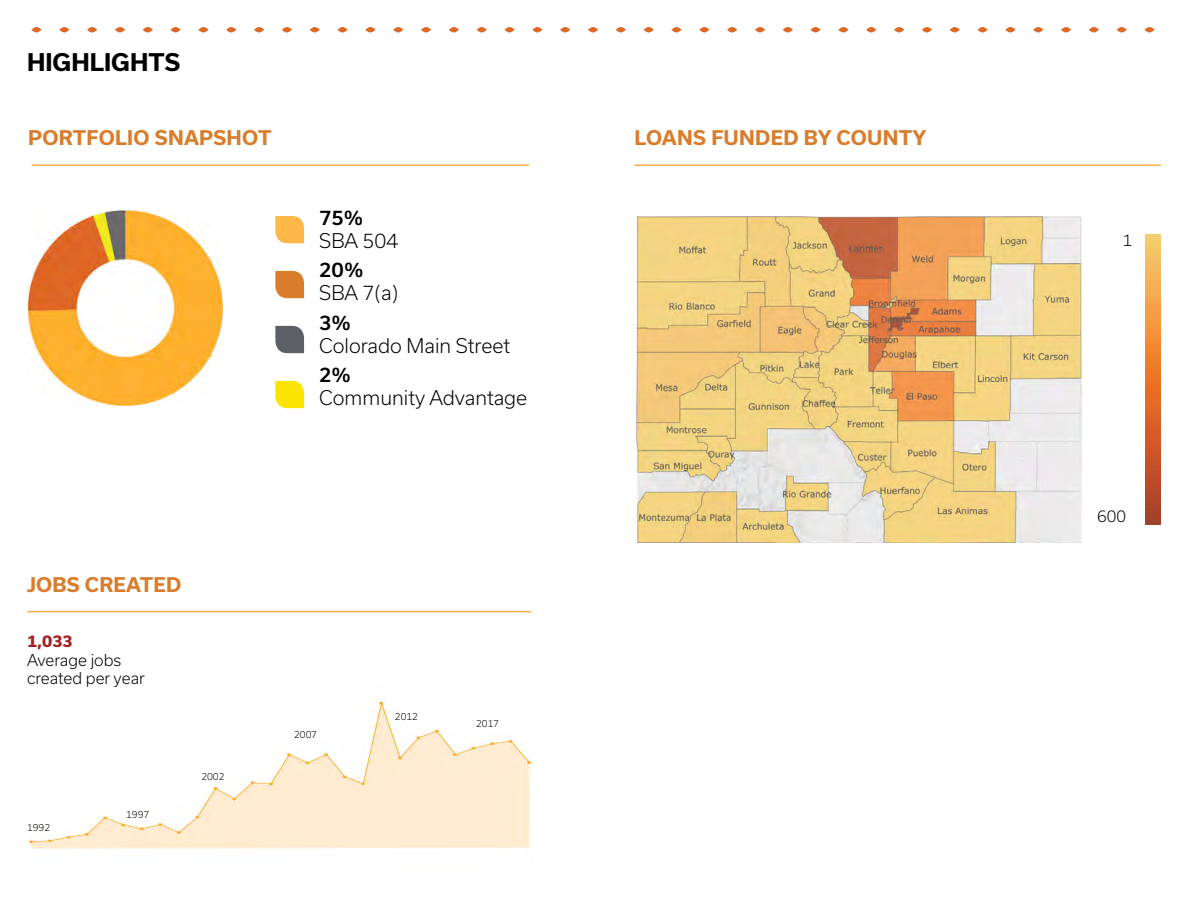
<style>
.page{position:relative;width:1188px;height:918px;background:#fff}
.page>*{position:absolute;margin:0;border:0;box-sizing:border-box;transform-origin:0 0}
.t1{font:700 23.25px "Usual";color:#000}
.t2{font:300 19.35px "Usual";color:#000}
.t3{font:700 19.35px "Usual";letter-spacing:.015em;color:#d97d2d}
.t4{font:500 19.35px "Usual";color:#000}
.t5{font:300 15.6px/18.8px "Usual";color:#000}
.t6{font:800 15.6px "Usual";color:#a32322}
.t7{font:300 9.45px "Usual";color:#000}
</style>
<div class="page">
<img style="left:28px;top:699px;width:504px;height:150px">
<hr style="left:32px;top:164px;width:497px;height:2px;background:#faaf42">
<img style="left:28px;top:210px;width:195px;height:196px">
<svg style="left:275px;top:216px;width:29px;height:27px"></svg>
<svg style="left:275px;top:271px;width:29px;height:27px"></svg>
<svg style="left:275px;top:326px;width:29px;height:27px"></svg>
<svg style="left:275px;top:381px;width:29px;height:27px"></svg>
<hr style="left:634px;top:164px;width:527px;height:2px;background:#faaf42">
<img style="left:635px;top:216px;width:447px;height:327px">
<hr style="left:27px;top:611px;width:504px;height:1px;background:#faaf42">
<img style="left:1145px;top:234px;width:16px;height:290px">
<svg style="left:31px;top:27px;width:11px;height:6px"></svg>
<svg style="left:59px;top:27px;width:10px;height:6px"></svg>
<svg style="left:87px;top:27px;width:10px;height:6px"></svg>
<svg style="left:115px;top:27px;width:10px;height:6px"></svg>
<svg style="left:143px;top:27px;width:10px;height:6px"></svg>
<svg style="left:171px;top:27px;width:10px;height:6px"></svg>
<svg style="left:198px;top:27px;width:11px;height:6px"></svg>
<svg style="left:226px;top:27px;width:10px;height:6px"></svg>
<svg style="left:254px;top:27px;width:10px;height:6px"></svg>
<svg style="left:282px;top:27px;width:10px;height:6px"></svg>
<svg style="left:310px;top:27px;width:10px;height:6px"></svg>
<svg style="left:338px;top:27px;width:10px;height:6px"></svg>
<svg style="left:365px;top:27px;width:10px;height:6px"></svg>
<svg style="left:393px;top:27px;width:10px;height:6px"></svg>
<svg style="left:421px;top:27px;width:10px;height:6px"></svg>
<svg style="left:449px;top:27px;width:10px;height:6px"></svg>
<svg style="left:477px;top:27px;width:10px;height:6px"></svg>
<svg style="left:504px;top:27px;width:11px;height:6px"></svg>
<svg style="left:532px;top:27px;width:10px;height:6px"></svg>
<svg style="left:560px;top:27px;width:10px;height:6px"></svg>
<svg style="left:588px;top:27px;width:10px;height:6px"></svg>
<svg style="left:616px;top:27px;width:10px;height:6px"></svg>
<svg style="left:644px;top:27px;width:10px;height:6px"></svg>
<svg style="left:671px;top:27px;width:11px;height:6px"></svg>
<svg style="left:699px;top:27px;width:10px;height:6px"></svg>
<svg style="left:727px;top:27px;width:10px;height:6px"></svg>
<svg style="left:755px;top:27px;width:10px;height:6px"></svg>
<svg style="left:783px;top:27px;width:10px;height:6px"></svg>
<svg style="left:811px;top:27px;width:10px;height:6px"></svg>
<svg style="left:838px;top:27px;width:11px;height:6px"></svg>
<svg style="left:866px;top:27px;width:10px;height:6px"></svg>
<svg style="left:894px;top:27px;width:10px;height:6px"></svg>
<svg style="left:922px;top:27px;width:10px;height:6px"></svg>
<svg style="left:950px;top:27px;width:10px;height:6px"></svg>
<svg style="left:978px;top:27px;width:10px;height:6px"></svg>
<svg style="left:1005px;top:27px;width:11px;height:6px"></svg>
<svg style="left:1033px;top:27px;width:10px;height:6px"></svg>
<svg style="left:1061px;top:27px;width:10px;height:6px"></svg>
<svg style="left:1089px;top:27px;width:10px;height:6px"></svg>
<svg style="left:1117px;top:27px;width:10px;height:6px"></svg>
<svg style="left:1144px;top:27px;width:11px;height:6px"></svg>
<p class="t1" style="left:27px;top:49px;width:155px">HIGHLIGHTS</p>
<p class="t3" style="left:28px;top:127px;width:245px">PORTFOLIO SNAPSHOT</p>
<p class="t4" style="left:319px;top:206px;width:46px">75%</p>
<p class="t2" style="left:319px;top:229px;width:81px">SBA 504</p>
<p class="t4" style="left:319px;top:259px;width:46px">20%</p>
<p class="t2" style="left:319px;top:282px;width:81px">SBA 7(a)</p>
<p class="t4" style="left:319px;top:311px;width:33px">3%</p>
<p class="t2" style="left:319px;top:334px;width:192px">Colorado Main Street</p>
<p class="t4" style="left:319px;top:364px;width:33px">2%</p>
<p class="t2" style="left:319px;top:387px;width:210px">Community Advantage</p>
<p class="t3" style="left:27px;top:573px;width:156px">JOBS CREATED</p>
<p class="t6" style="left:27px;top:632px;width:47px">1,033</p>
<p class="t5" style="left:27px;top:651px;width:119px">Average jobs created per year</p>
<p class="t7" style="left:27px;top:822px;width:25px">1992</p>
<p class="t7" style="left:126px;top:809px;width:25px">1997</p>
<p class="t7" style="left:201px;top:771px;width:25px">2002</p>
<p class="t7" style="left:294px;top:730px;width:25px">2007</p>
<p class="t7" style="left:395px;top:711px;width:25px">2012</p>
<p class="t7" style="left:476px;top:718px;width:24px">2017</p>
<p class="t3" style="left:634px;top:127px;width:293px">LOANS FUNDED BY COUNTY</p>
<p class="t5" style="left:1123px;top:231px;width:11px">1</p>
<p class="t5" style="left:1097px;top:507px;width:30px">600</p>
</div>
